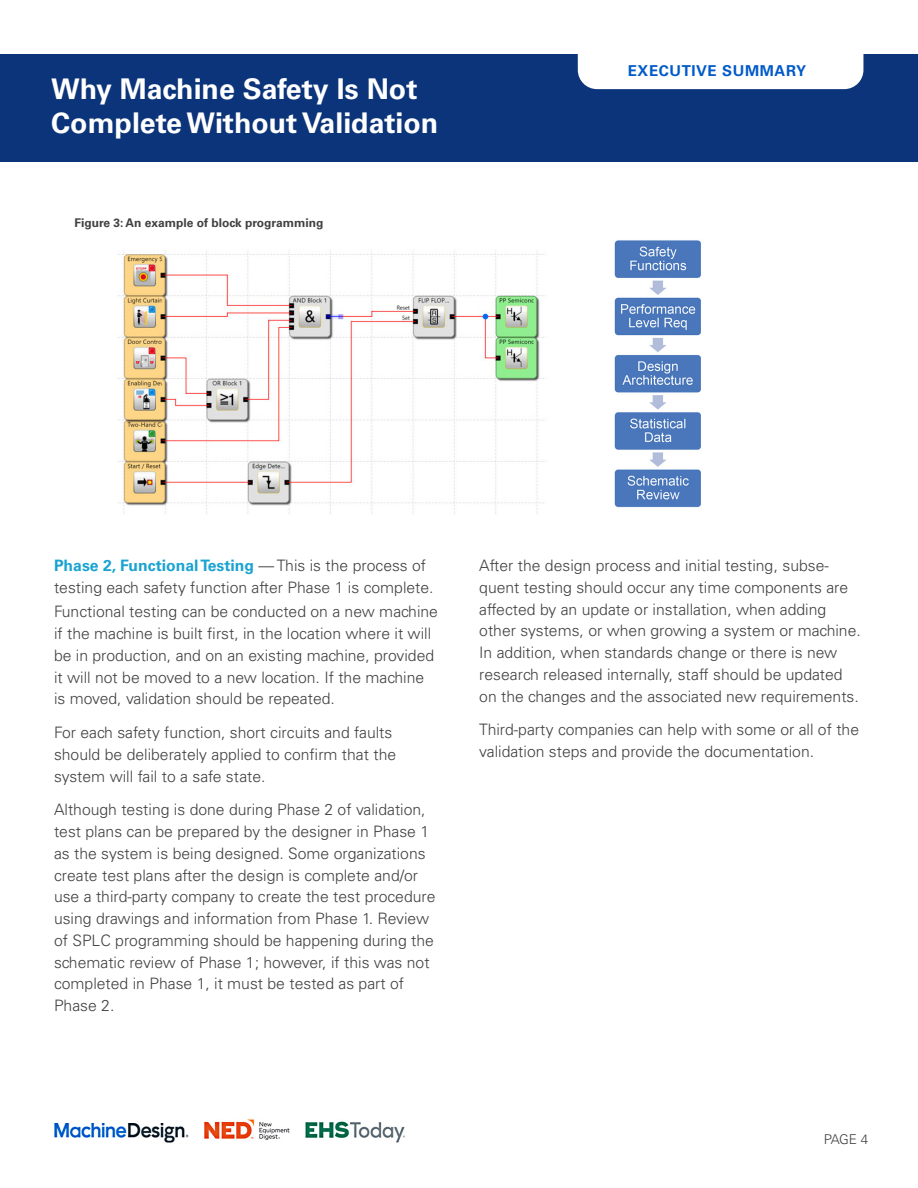
<style>
.page{position:relative;width:918px;height:1188px;background:#fff}
.page>*{position:absolute;margin:0;border:0;box-sizing:border-box;transform-origin:0 0}
.t1{font:700 28.5px/34.2px "Univers LT Std";color:#fff}
.t2{font:300 15.75px/21.8px "Univers LT Std";color:#414042}
.t3{font:700 15px "Univers LT Std";letter-spacing:.04em;color:#005ac9}
.t4{font:300 13.5px "Univers LT Std";color:#414042}
.t5{font:700 12px "Univers LT Std";color:#414042}
.s1{font-weight:700;color:#1aa3d1}
</style>
<div class="page">
<div style="left:0;top:54px;width:918px;height:108px;background:#0c347a"></div>
<div style="left:578px;top:54px;width:285px;height:35px;background:#fff"></div>
<img style="left:54px;top:1119px;width:351px;height:24px">
<img style="left:118px;top:240px;width:583px;height:274px">
<h1 class="t1" style="left:51px;top:72px;width:389px">Why Machine Safety Is Not<br>Complete Without Validation</h1>
<p class="t5" style="left:74px;top:216px;width:250px">Figure 3: An example of block programming</p>
<p class="t3" style="left:628px;top:62px;width:180px">EXECUTIVE SUMMARY</p>
<p class="t2" style="left:54px;top:555px;width:381px"><span class="s1">Phase 2, Functional Testing</span> — This is the process of testing each safety function after Phase 1 is complete.</p>
<p class="t2" style="left:54px;top:601px;width:386px">Functional testing can be conducted on a new machine if the machine is built first, in the location where it will be in production, and on an existing machine, provided it will not be moved to a new location. If the machine is moved, validation should be repeated.</p>
<p class="t2" style="left:54px;top:722px;width:344px">For each safety function, short circuits and faults should be deliberately applied to confirm that the system will fail to a safe state.</p>
<p class="t2" style="left:54px;top:799px;width:383px">Although testing is done during Phase 2 of validation, test plans can be prepared by the designer in Phase 1 as the system is being designed. Some organizations create test plans after the design is complete and/or use a third-party company to create the test procedure using drawings and information from Phase 1. Review of SPLC programming should be happening during the schematic review of Phase 1; however, if this was not completed in Phase 1, it must be tested as part of Phase 2.</p>
<p class="t2" style="left:479px;top:555px;width:383px">After the design process and initial testing, subse&shy;quent testing should occur any time components are affected by an update or installation, when adding other systems, or when growing a system or machine.<br>In addition, when standards change or there is new research released internally, staff should be updated on the changes and the associated new requirements.</p>
<p class="t2" style="left:479px;top:719px;width:381px">Third-party companies can help with some or all of the validation steps and provide the documentation.</p>
<p class="t4" style="left:824px;top:1132px;width:46px">PAGE 4</p>
</div>
